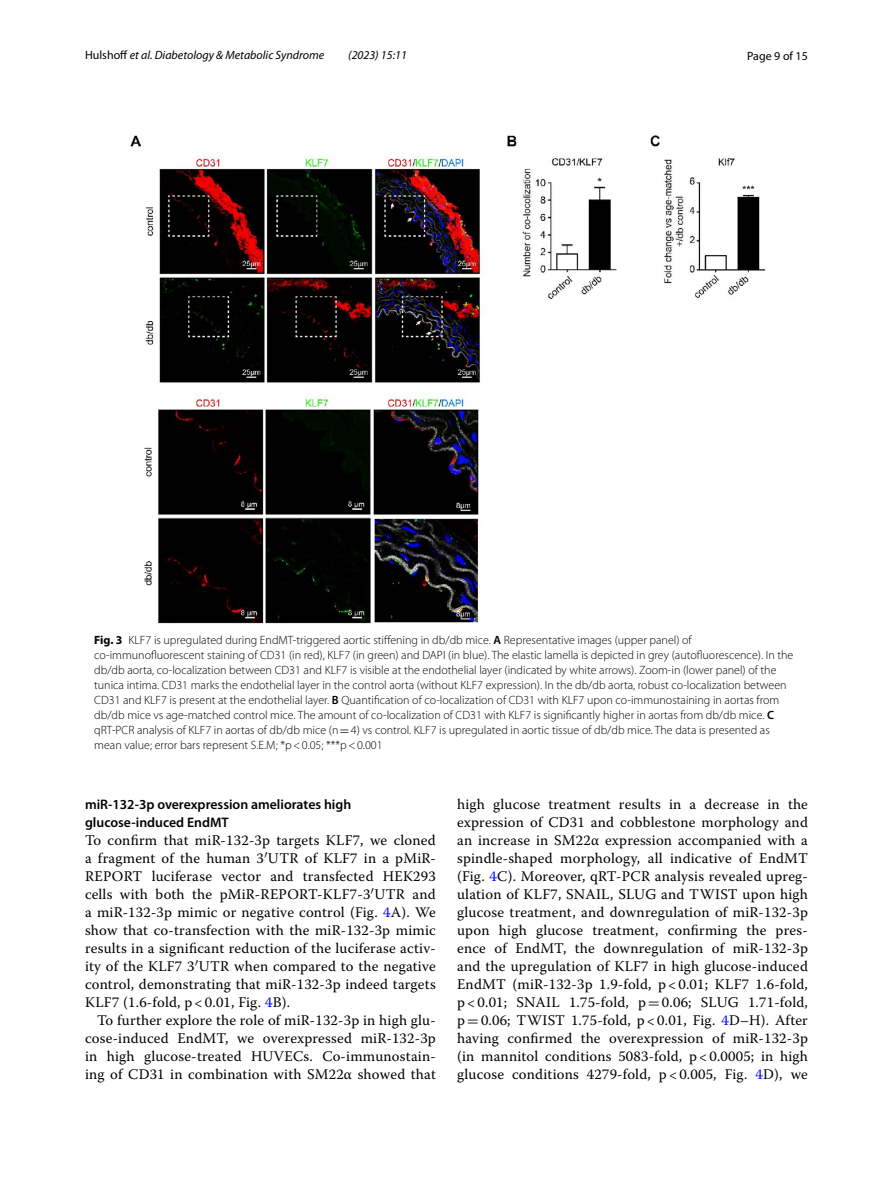
<style>
.page{position:relative;width:893px;height:1187px;background:#fff}
.page>*{position:absolute;margin:0;border:0;box-sizing:border-box;transform-origin:0 0}
.t1{font:14.7px/18px "Warnock Pro";letter-spacing:.015em;color:#000;text-align:justify}
.t2{font:600 13.8px/18px "Myriad Pro";color:#000}
.t3{font:300 12px/15px "Myriad Pro";color:#000}
.t4{font:italic 12px "Myriad Pro";color:#000}
.t5{font:12px "Myriad Pro";color:#000}
.s1{font-style:normal}
.s2{font-weight:700}
.s3{font-weight:600}
.s4{font-family:"MTSY";font-weight:400}
.s5{color:#00f}
.s6{font-family:"MTSY"}
</style>
<div class="page">
<img style="left:130px;top:135px;width:636px;height:489px">
<p class="t4" style="left:85px;top:48px;width:241px"><span class="s1">Hulshoff</span> et al. Diabetology &amp; Metabolic Syndrome</p>
<p class="t4" style="left:348px;top:48px;width:60px">(2023) 15:11</p>
<p class="t5" style="left:747px;top:48px;width:62px">Page 9 of 15</p>
<p class="t3" style="left:94px;top:633px;width:701px"><span class="s2">Fig. 3</span> KLF7 is upregulated during EndMT-triggered aortic stiffening in db/db mice. <span class="s3">A</span> Representative images (upper panel) of co-immunofluorescent staining of CD31 (in red), KLF7 (in green) and DAPI (in blue). The elastic lamella is depicted in grey (autofluorescence). In the db/db aorta, co-localization between CD31 and KLF7 is visible at the endothelial layer (indicated by white arrows). Zoom-in (lower panel) of the tunica intima. CD31 marks the endothelial layer in the control aorta (without KLF7 expression). In the db/db aorta, robust co-localization between CD31 and KLF7 is present at the endothelial layer. <span class="s3">B</span> Quantification of co-localization of CD31 with KLF7 upon co-immunostaining in aortas from db/db mice vs age-matched control mice. The amount of co-localization of CD31 with KLF7 is significantly higher in aortas from db/db mice. <span class="s3">C </span>qRT-PCR analysis of KLF7 in aortas of db/db mice (n<span class="s4">=</span>4) vs control. KLF7 is upregulated in aortic tissue of db/db mice. The data is presented as mean value; error bars represent S.E.M; *p&lt;0.05; ***p&lt;0.001</p>
<p class="t2" style="left:85px;top:794px;width:268px">miR‑132‑3p overexpression ameliorates high glucose‑induced EndMT</p>
<p class="t1" style="left:85px;top:830px;width:352px">To confirm that miR-132-3p targets KLF7, we cloned a fragment of the human 3 UTR of KLF7 in a pMiR-REPORT luciferase vector and transfected HEK293 cells with both the pMiR-REPORT-KLF7-3 UTR and a miR-132-3p mimic or negative control (Fig. <span class="s5">4</span>A). We show that co-transfection with the miR-132-3p mimic results in a significant reduction of the luciferase activ&shy;ity of the KLF7 3 UTR when compared to the negative control, demonstrating that miR-132-3p indeed targets KLF7 (1.6-fold, p &lt; 0.01, Fig. <span class="s5">4</span>B).</p>
<p class="t1" style="left:85px;top:1010px;width:352px;text-indent:12px">To further explore the role of miR-132-3p in high glu&shy;cose-induced EndMT, we overexpressed miR-132-3p in high glucose-treated HUVECs. Co-immunostain&shy;ing of CD31 in combination with SM22α showed that</p>
<p class="t1" style="left:457px;top:795px;width:352px">high glucose treatment results in a decrease in the expression of CD31 and cobblestone morphology and an increase in SM22α expression accompanied with a spindle-shaped morphology, all indicative of EndMT (Fig. <span class="s5">4</span>C). Moreover, qRT-PCR analysis revealed upreg&shy;ulation of KLF7, SNAIL, SLUG and TWIST upon high glucose treatment, and downregulation of miR-132-3p upon high glucose treatment, confirming the pres&shy;ence of EndMT, the downregulation of miR-132-3p and the upregulation of KLF7 in high glucose-induced EndMT (miR-132-3p 1.9-fold, p &lt; 0.01; KLF7 1.6-fold, p &lt; 0.01; SNAIL 1.75-fold, p<span class="s6">=</span>0.06; SLUG 1.71-fold, p<span class="s6">=</span>0.06; TWIST 1.75-fold, p &lt; 0.01, Fig. <span class="s5">4</span>D–H). After having confirmed the overexpression of miR-132-3p (in mannitol conditions 5083-fold, p &lt; 0.0005; in high glucose conditions 4279-fold, p &lt; 0.005, Fig. <span class="s5">4</span>D), we</p>
</div>
